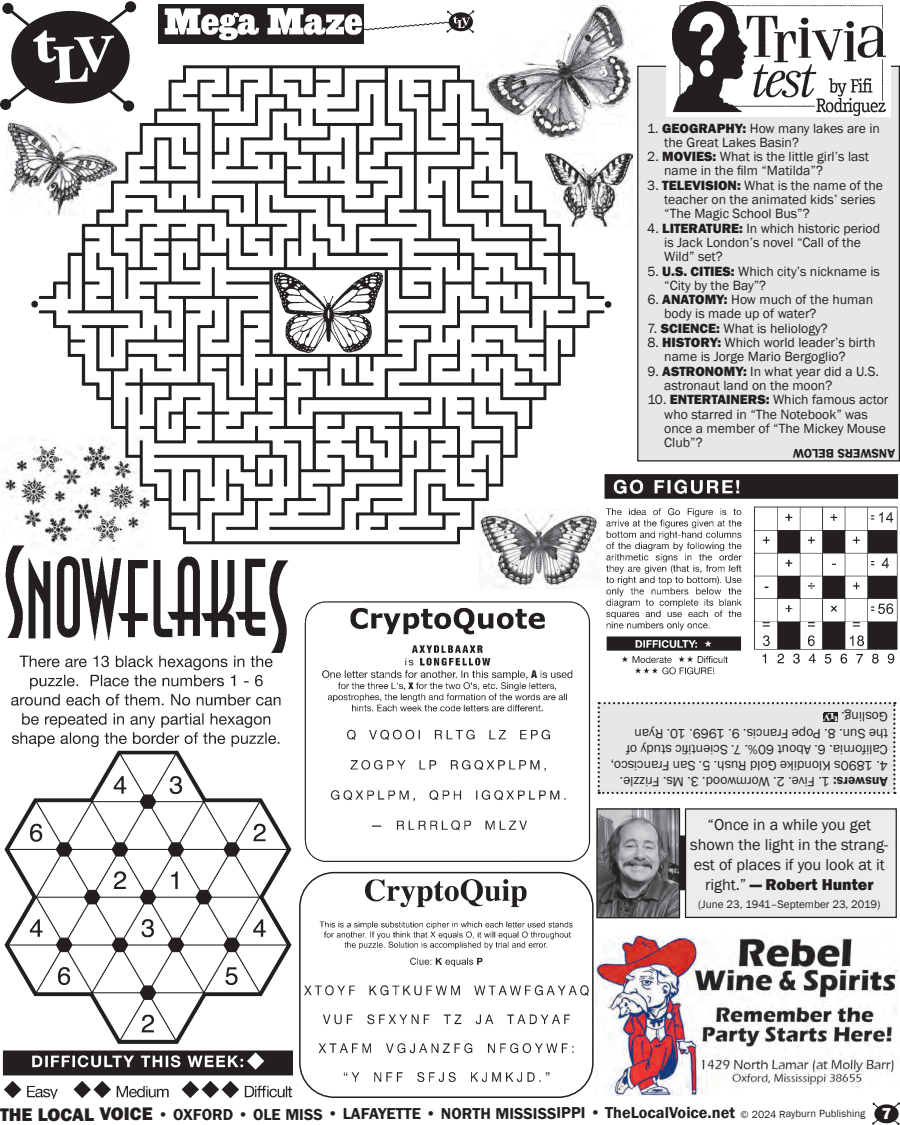
<style>
.page{position:relative;width:900px;height:1125px;background:#fff}
.page>*{position:absolute;margin:0;border:0;box-sizing:border-box;transform-origin:0 0}
.t1{font:600 16.25px "Franklin Gothic";letter-spacing:-.005em;color:#231f20}
.t2{font:16.25px/20px "Franklin Gothic";color:#231f20;text-align:center}
.Daily_Special_Day_Header{font:800 16.25px "Franklin Gothic";color:#fff}
.t3{font:13.75px/14.2px "Franklin Gothic";color:#231f20}
.t4{font:600 12.75px "Franklin Gothic";color:#231f20}
.t5{font:11.25px "Franklin Gothic";color:#231f20}
.s1{font-weight:800}
.s2{font-weight:600}
.s3{font-weight:800;font-size:18.75px}
.s4{font-weight:400;font-size:10.62px}
</style>
<div class="page">
<img style="left:613px;top:154px;width:20px;height:63px">
<img style="left:474px;top:4px;width:176px;height:104px">
<img style="left:6px;top:121px;width:23px;height:79px">
<img style="left:3px;top:457px;width:26px;height:70px">
<img style="left:29px;top:64px;width:584px;height:481px">
<img style="left:2px;top:658px;width:290px;height:440px">
<img style="left:301px;top:873px;width:291px;height:223px">
<div style="left:299px;top:872px;width:295px;height:226px;border:1px solid #231f20;border-radius:34px"></div>
<div style="left:598px;top:702px;width:298px;height:92px;background:#e6e7e9"></div>
<div style="left:638px;top:66px;width:261px;height:395px;background:#e6e7e9"></div>
<div style="left:637px;top:66px;width:263px;height:396px;border:1px solid #231f20"></div>
<div style="left:666px;top:0;width:225px;height:116px;background:#fff"></div>
<img style="left:673px;top:2px;width:212px;height:114px">
<img style="left:599px;top:471px;width:300px;height:204px">
<div style="left:782px;top:671px;width:88px;height:9px;background:#fff"></div>
<img style="left:304px;top:601px;width:287px;height:261px">
<div style="left:377px;top:848px;width:137px;height:10px;background:#fff"></div>
<img style="left:5px;top:535px;width:292px;height:123px">
<svg style="left:872px;top:1102px;width:28px;height:23px"></svg>
<div style="left:874px;top:1104px;width:25px;height:19px;background:#231f20;border-radius:50%"></div>
<img style="left:158px;top:4px;width:206px;height:39px">
<svg style="left:364px;top:10px;width:110px;height:23px"></svg>
<svg style="left:125px;top:1px;width:11px;height:11px"></svg>
<div style="left:0;top:99px;width:11px;height:11px;background:#231f20;border-radius:50%"></div>
<svg style="left:2px;top:3px;width:132px;height:107px"></svg>
<div style="left:2px;top:3px;width:11px;height:11px;background:#231f20;border-radius:50%"></div>
<div style="left:123px;top:100px;width:11px;height:12px;background:#231f20;border-radius:50%"></div>
<div style="left:11px;top:11px;width:119px;height:92px;background:#231f20;border-radius:50%"></div>
<img style="left:34px;top:31px;width:79px;height:52px">
<div style="left:616px;top:836px;width:104px;height:54px;background:#231f20"></div>
<div style="left:686px;top:809px;width:210px;height:108px;background:#ececee"></div>
<div style="left:685px;top:808px;width:212px;height:110px;border:1px solid #231f20"></div>
<img style="left:598px;top:810px;width:80px;height:106px">
<div style="left:596px;top:808px;width:84px;height:110px;border:1px solid #231f20"></div>
<img style="left:596px;top:935px;width:302px;height:160px">
<img style="left:480px;top:508px;width:119px;height:81px">
<p class="t3" style="left:664px;top:121px;width:217px;text-indent:-17px">1. <span class="s1">GEOGRAPHY:</span> How many lakes are in the Great Lakes Basin?</p>
<p class="t3" style="left:664px;top:150px;width:206px;text-indent:-17px">2. <span class="s1">MOVIES:</span> What is the little girl’s last name in the film “Matilda”?</p>
<p class="t3" style="left:664px;top:178px;width:220px;text-indent:-17px">3. <span class="s1">TELEVISION:</span> What is the name of the teacher on the animated kids’ series “The Magic School Bus”?</p>
<p class="t3" style="left:664px;top:221px;width:217px;text-indent:-17px">4. <span class="s1">LITERATURE:</span> In which historic period is Jack London’s novel “Call of the<br>Wild” set?</p>
<p class="t3" style="left:664px;top:264px;width:217px;text-indent:-17px">5. <span class="s1">U.S. CITIES:</span> Which city’s nickname is “City by the Bay”?</p>
<p class="t3" style="left:664px;top:293px;width:211px;text-indent:-17px">6. <span class="s1">ANATOMY:</span> How much of the human body is made up of water?</p>
<p class="t3" style="left:647px;top:321px;width:182px">7. <span class="s1">SCIENCE:</span> What is heliology?</p>
<p class="t3" style="left:664px;top:336px;width:213px;text-indent:-17px">8. <span class="s1">HISTORY:</span> Which world leader’s birth name is Jorge Mario Bergoglio?</p>
<p class="t3" style="left:664px;top:364px;width:216px;text-indent:-17px">9. <span class="s1">ASTRONOMY:</span> In what year did a U.S. astronaut land on the moon?</p>
<p class="t3" style="left:664px;top:393px;width:226px;text-indent:-17px">10. <span class="s1">ENTERTAINERS:</span> Which famous actor who starred in “The Notebook” was once a member of “The Mickey Mouse<br>Club”?</p>
<p class="t4" style="left:895px;top:461px;width:104px;rotate:-180deg">ANSWERS BELOW</p>
<p class="t3" style="left:888px;top:774px;width:279px;line-height:16.2px;rotate:-180deg">4. 1890s Klondike Gold Rush. 5. San Francisco, California. 6. About 60%. 7. Scientific study of the Sun. 8. Pope Francis. 9. 1969. 10. Ryan Gosling.</p>
<p class="t3" style="left:888px;top:789px;width:269px;rotate:-180deg"><span class="s2">Answers:</span> 1. Five. 2. Wormwood. 3. Ms. Frizzle.</p>
<p class="t2" style="left:690px;top:815px;width:200px">“Once in a while you get shown the light in the strang&shy;est of places if you look at it right.” <span class="s1">— Robert Hunter</span></p>
<p class="t5" style="left:698px;top:897px;width:184px">(June 23, 1941–September 23, 2019)</p>
<p class="t1" style="left:0;top:1103px;width:867px"><span class="s3">THE LOCAL VOICE</span> • OXFORD • OLE MISS • LAFAYETTE • NORTH MISSISSIPPI • TheLocalVoice.net <span class="s4">© 2024 Rayburn Publishing</span></p>
<p class="Daily_Special_Day_Header" style="left:882px;top:1103px;width:11px">7</p>
</div>
